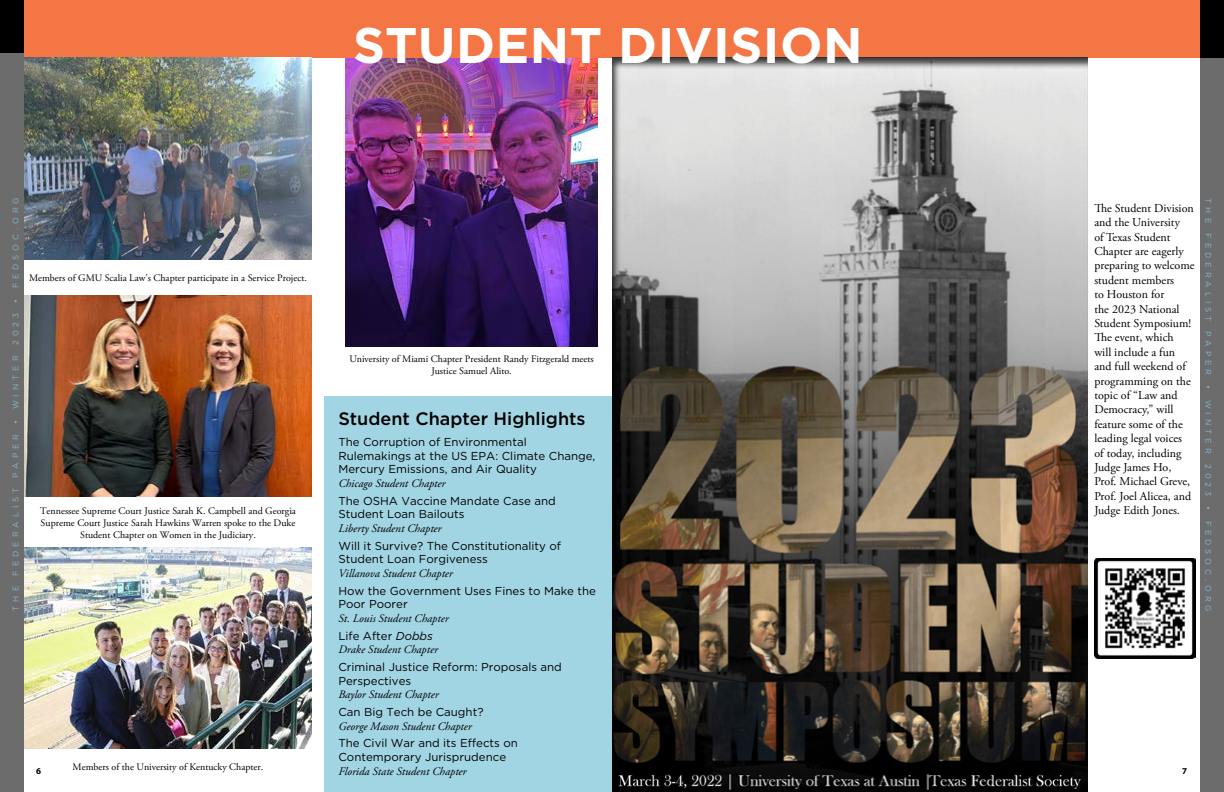
<style>
.page{position:relative;width:1224px;height:792px;background:#fff}
.page>*{position:absolute;margin:0;border:0;box-sizing:border-box;transform-origin:0 0}
.t1{font:700 50px "Gotham";letter-spacing:.01em;color:#fff}
.t2{font:500 18px "Gotham";color:#000}
.t3{font:12px/14.4px "Adobe Garamond Pro";color:#000}
.t4{font:11.5px/13.8px "Gotham";color:#000}
.t5{font:italic 11.5px "Adobe Garamond Pro";color:#000}
.t6{font:10px/12px "Adobe Garamond Pro";color:#000;text-align:center}
.t7{font:700 9px "Myriad Pro";color:#000}
.t8{font:8px "Gotham";letter-spacing:.5em;color:#83b6cc}
.s1{font-style:italic}
</style>
<div class="page">
<div style="left:1200px;top:53px;width:24px;height:739px;background:#6d6c6d"></div>
<div style="left:0;top:0;width:24px;height:58px;background:#000"></div>
<div style="left:1200px;top:0;width:24px;height:58px;background:#000"></div>
<div style="left:24px;top:0;width:588px;height:58px;background:#f47645"></div>
<div style="left:612px;top:0;width:588px;height:58px;background:#f47645"></div>
<div style="left:0;top:53px;width:24px;height:739px;background:#6d6c6d"></div>
<img style="left:24px;top:58px;width:288px;height:201px">
<img style="left:24px;top:547px;width:288px;height:202px">
<div style="left:604px;top:51px;width:493px;height:741px;background:#000;opacity:.75"></div>
<img style="left:346px;top:59px;width:252px;height:288px">
<img style="left:24px;top:295px;width:288px;height:202px">
<div style="left:324px;top:396px;width:288px;height:396px;background:#a2d5e3"></div>
<img style="left:1094px;top:558px;width:101px;height:101px">
<h1 class="t1" style="left:353px;top:12px;width:511px">STUDENT DIVISION</h1>
<p class="t8" style="left:10px;top:303px;width:107px;rotate:-90deg">• FEDSOC.ORG</p>
<p class="t8" style="left:10px;top:345px;width:34px;rotate:-90deg">2023</p>
<p class="t8" style="left:10px;top:424px;width:69px;rotate:-90deg">• WINTER</p>
<p class="t8" style="left:10px;top:478px;width:45px;rotate:-90deg">PAPER</p>
<p class="t8" style="left:10px;top:576px;width:89px;rotate:-90deg">FEDERALIST</p>
<p class="t8" style="left:10px;top:611px;width:26px;rotate:-90deg">THE</p>
<p class="t6" style="left:29px;top:272px;width:279px">Members of GMU Scalia Law’s Chapter participate in a Service Project.</p>
<p class="t6" style="left:40px;top:505px;width:257px">Tennessee Supreme Court Justice Sarah K. Campbell and Georgia<br>Supreme Court Justice Sarah Hawkins Warren spoke to the Duke<br>Student Chapter on Women in the Judiciary.</p>
<p class="t7" style="left:36px;top:765px;width:6px">6</p>
<p class="t6" style="left:73px;top:762px;width:192px">Members of the University of Kentucky Chapter.</p>
<p class="t6" style="left:349px;top:354px;width:246px">University of Miami Chapter President Randy Fitzgerald meets<br>Justice Samuel Alito.</p>
<h2 class="t2" style="left:338px;top:407px;width:249px">Student Chapter Highlights</h2>
<p class="t4" style="left:338px;top:435px;width:259px">The Corruption of Environmental<br>Rulemakings at the US EPA: Climate Change,<br>Mercury Emissions, and Air Quality</p>
<p class="t5" style="left:338px;top:477px;width:109px">Chicago Student Chapter</p>
<p class="t4" style="left:338px;top:493px;width:219px">The OSHA Vaccine Mandate Case and<br>Student Loan Bailouts</p>
<p class="t5" style="left:338px;top:522px;width:105px">Liberty Student Chapter</p>
<p class="t4" style="left:338px;top:538px;width:224px">Will it Survive? The Constitutionality of<br>Student Loan Forgiveness</p>
<p class="t5" style="left:338px;top:567px;width:116px">Villanova Student Chapter</p>
<p class="t4" style="left:338px;top:583px;width:259px">How the Government Uses Fines to Make the<br>Poor Poorer</p>
<p class="t5" style="left:338px;top:612px;width:112px">St. Louis Student Chapter</p>
<p class="t4" style="left:338px;top:628px;width:96px">Life After <span class="s1">Dobbs</span></p>
<p class="t5" style="left:338px;top:643px;width:101px">Drake Student Chapter</p>
<p class="t4" style="left:338px;top:660px;width:225px">Criminal Justice Reform: Proposals and<br>Perspectives</p>
<p class="t5" style="left:338px;top:688px;width:102px">Baylor Student Chapter</p>
<p class="t4" style="left:338px;top:705px;width:147px">Can Big Tech be Caught?</p>
<p class="t5" style="left:338px;top:719px;width:135px">George Mason Student Chapter</p>
<p class="t4" style="left:338px;top:736px;width:181px">The Civil War and its Effects on<br>Contemporary Jurisprudence</p>
<p class="t5" style="left:338px;top:764px;width:130px">Florida State Student Chapter</p>
<p class="t3" style="left:1094px;top:201px;width:102px">The Student Division and the University<br>of Texas Student<br>Chapter are eagerly preparing to welcome student members<br>to Houston for<br>the 2023 National<br>Student Symposium!<br>The event, which<br>will include a fun and full weekend of programming on the topic of “Law and<br>Democracy,” will feature some of the leading legal voices<br>of today, including<br>Judge James Ho,<br>Prof. Michael Greve,<br>Prof. Joel Alicea, and<br>Judge Edith Jones.</p>
<p class="t8" style="left:1214px;top:198px;width:26px;rotate:90deg">THE</p>
<p class="t8" style="left:1214px;top:233px;width:89px;rotate:90deg">FEDERALIST</p>
<p class="t8" style="left:1214px;top:331px;width:45px;rotate:90deg">PAPER</p>
<p class="t8" style="left:1214px;top:385px;width:69px;rotate:90deg">• WINTER</p>
<p class="t8" style="left:1214px;top:464px;width:34px;rotate:90deg">2023</p>
<p class="t8" style="left:1214px;top:506px;width:107px;rotate:90deg">• FEDSOC.ORG</p>
<p class="t7" style="left:1182px;top:765px;width:6px">7</p>
</div>
